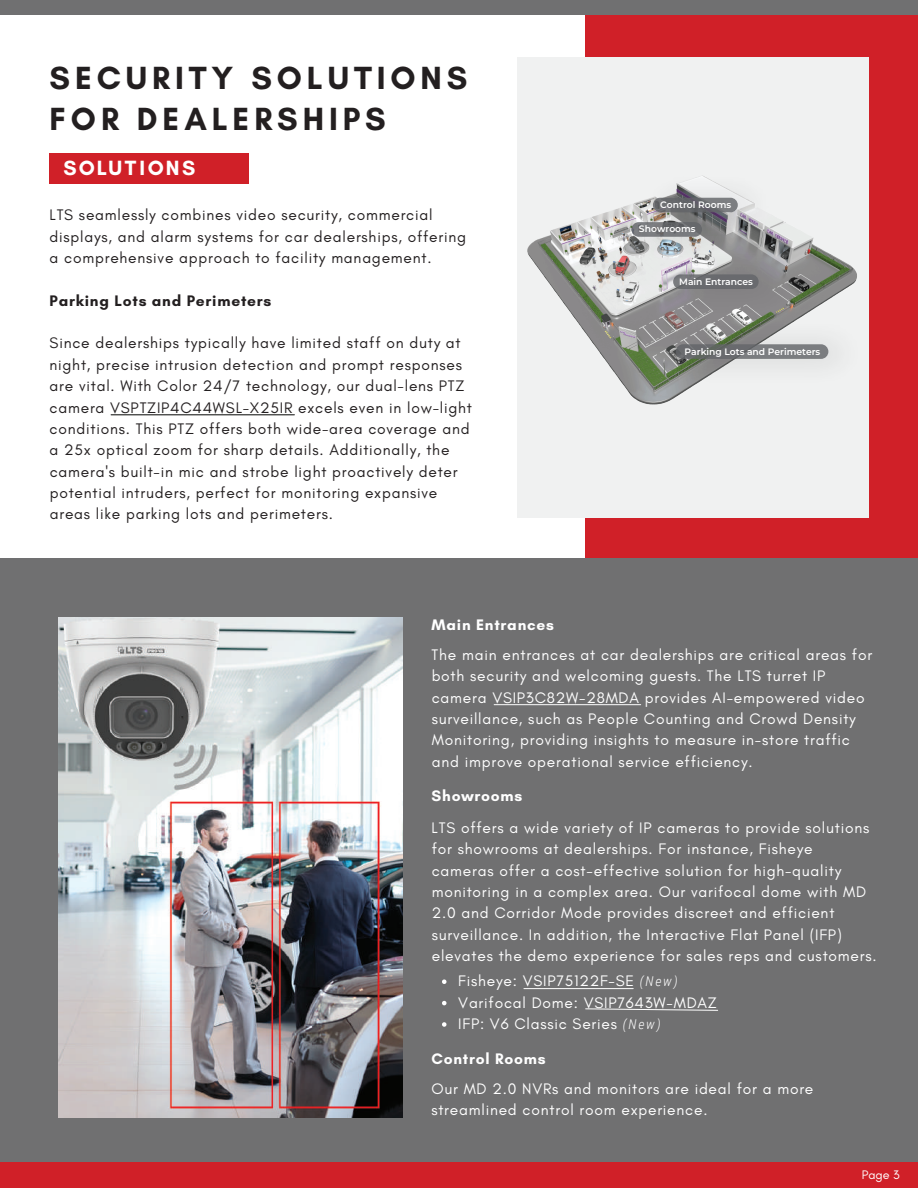
<style>
.page{position:relative;width:918px;height:1188px;background:#fff}
.page>*{position:absolute;margin:0;border:0;box-sizing:border-box;transform-origin:0 0}
.t1{font:700 32.7px/40.5px "Glacial Indifference";letter-spacing:.15em;color:#231f20}
.t2{font:700 21px "Glacial Indifference";letter-spacing:.105em;color:#fff}
.t3{font:15.6px/21.5px "Glacial Indifference";letter-spacing:.05em;color:#fff}
.t4{font:15.6px/21.3px "Glacial Indifference";letter-spacing:.05em;color:#231f20}
.t5{font:700 15.6px "Glacial Indifference";letter-spacing:.05em;color:#fff}
.t6{font:700 15.6px "Glacial Indifference";letter-spacing:.05em;color:#231f20}
.t7{font:12.6px "Glacial Indifference";color:#fff}
.t8{font:100 9.3px "Montserrat";color:#fff}
.s1{font-family:"Roboto Condensed";font-weight:300;font-style:italic;font-size:13.5px}
</style>
<div class="page">
<div style="left:585px;top:1px;width:333px;height:571px;background:#d02028"></div>
<div style="left:0;top:558px;width:918px;height:605px;background:#707071"></div>
<div style="left:0;top:0;width:918px;height:15px;background:#707071"></div>
<div style="left:0;top:1162px;width:918px;height:26px;background:#d02028"></div>
<div style="left:50px;top:153px;width:199px;height:30px;background:#d02028"></div>
<div style="left:517px;top:57px;width:352px;height:461px;background:#f0f1f1"></div>
<img style="left:527px;top:213px;width:330px;height:192px">
<img style="left:702px;top:175px;width:90px;height:59px">
<img style="left:603px;top:183px;width:155px;height:96px">
<svg style="left:631px;top:222px;width:71px;height:15px"></svg>
<img style="left:645px;top:234px;width:168px;height:98px">
<svg style="left:673px;top:274px;width:86px;height:15px"></svg>
<img style="left:648px;top:304px;width:209px;height:98px">
<svg style="left:676px;top:344px;width:152px;height:15px;background:#727577"></svg>
<hr style="left:111px;top:415px;width:183px;height:1px;background:#040503">
<hr style="left:494px;top:704px;width:147px;height:1px;background:#fff">
<svg style="left:442px;top:979px;width:4px;height:5px"></svg>
<svg style="left:442px;top:1001px;width:4px;height:4px"></svg>
<svg style="left:442px;top:1022px;width:4px;height:5px"></svg>
<hr style="left:524px;top:988px;width:109px;height:1px;background:#fff">
<svg style="left:585px;top:1008px;width:133px;height:3px"></svg>
<img style="left:59px;top:617px;width:344px;height:501px">
<h1 class="t1" style="left:50px;top:57px;width:419px">SECURITY SOLUTIONS<br>FOR DEALERSHIPS</h1>
<h2 class="t2" style="left:64px;top:155px;width:133px">SOLUTIONS</h2>
<p class="t4" style="left:50px;top:204px;width:418px">LTS seamlessly combines video security, commercial displays, and alarm systems for car dealerships, offering a comprehensive approach to facility management.</p>
<p class="t6" style="left:50px;top:291px;width:223px">Parking Lots and Perimeters</p>
<p class="t4" style="left:50px;top:333px;width:424px">Since dealerships typically have limited staff on duty at night, precise intrusion detection and prompt responses are vital. With Color 24/7 technology, our dual-lens PTZ camera VSPTZIP4C44WSL-X25IR excels even in low-light conditions. This PTZ offers both wide-area coverage and a 25x optical zoom for sharp details. Additionally, the camera's built-in mic and strobe light proactively deter potential intruders, perfect for monitoring expansive areas like parking lots and perimeters.</p>
<p class="t5" style="left:432px;top:615px;width:124px">Main Entrances</p>
<p class="t8" style="left:660px;top:199px;width:72px">Control Rooms</p>
<p class="t8" style="left:639px;top:223px;width:58px">Showrooms</p>
<p class="t8" style="left:679px;top:275px;width:75px">Main Entrances</p>
<p class="t8" style="left:685px;top:345px;width:137px">Parking Lots and Perimeters</p>
<p class="t3" style="left:432px;top:644px;width:442px">The main entrances at car dealerships are critical areas for both security and welcoming guests. The LTS turret IP camera VSIP3C82W-28MDA provides AI-empowered video surveillance, such as People Counting and Crowd Density Monitoring, providing insights to measure in-store traffic and improve operational service efficiency.</p>
<p class="t5" style="left:432px;top:786px;width:92px">Showrooms</p>
<p class="t3" style="left:432px;top:817px;width:446px">LTS offers a wide variety of IP cameras to provide solutions for showrooms at dealerships. For instance, Fisheye cameras offer a cost-effective solution for high-quality monitoring in a complex area. Our varifocal dome with MD 2.0 and Corridor Mode provides discreet and efficient surveillance. In addition, the Interactive Flat Panel (IFP) elevates the demo experience for sales reps and customers.</p>
<p class="t3" style="left:458px;top:971px;width:260px">Fisheye: VSIP75122F-SE <span class="s1">(New)<br></span>Varifocal Dome: VSIP7643W-MDAZ<br>IFP: V6 Classic Series <span class="s1">(New)</span></p>
<p class="t5" style="left:431px;top:1049px;width:116px">Control Rooms</p>
<p class="t3" style="left:431px;top:1078px;width:384px">Our MD 2.0 NVRs and monitors are ideal for a more streamlined control room experience.</p>
<p class="t7" style="left:862px;top:1167px;width:39px">Page 3</p>
</div>
